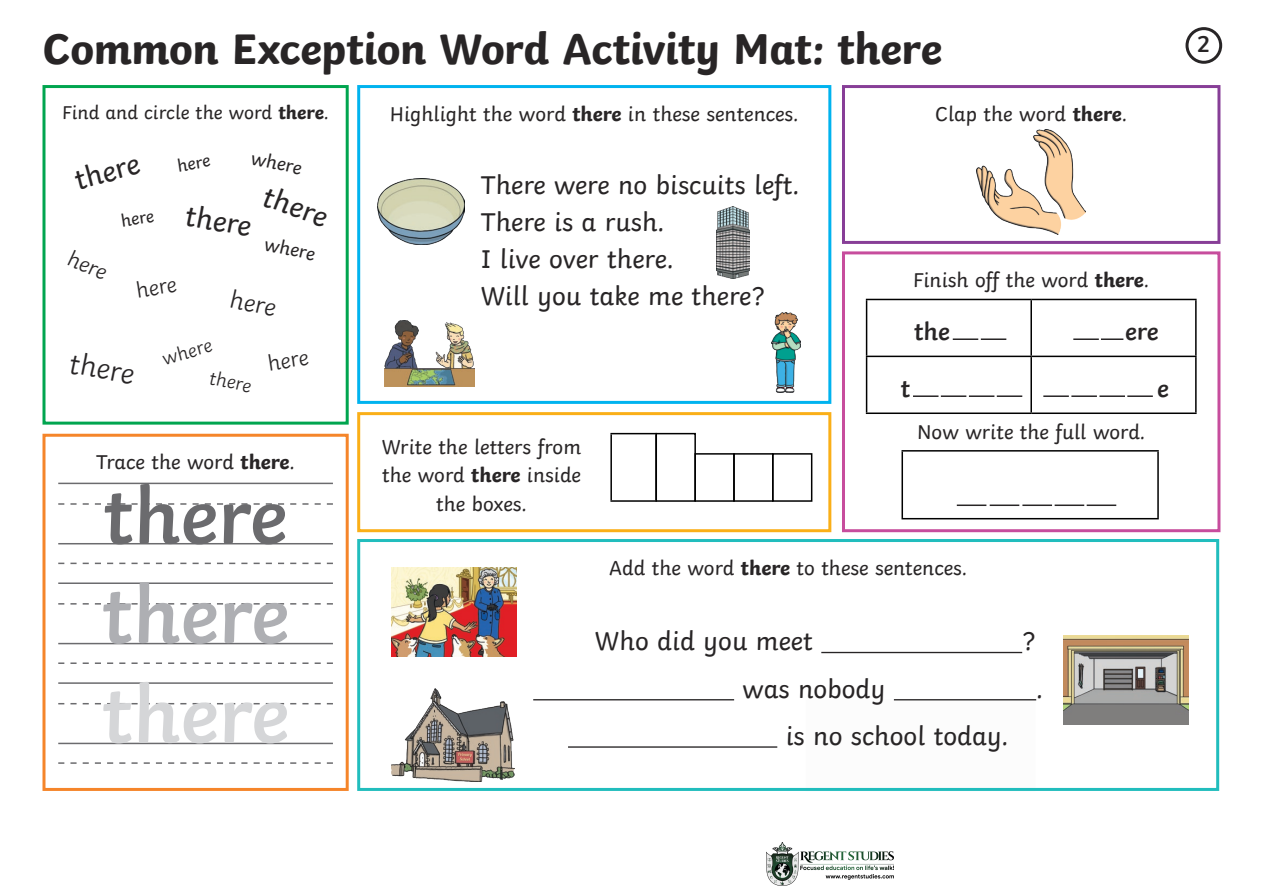
<style>
.page{position:relative;width:1263px;height:893px;background:#fff}
.page>*{position:absolute;margin:0;border:0;box-sizing:border-box;transform-origin:0 0}
.Underline{font:600 82.5px "Twinkl";color:#aeafb3}
.Underline-2{font:600 82.5px "Twinkl";color:#d5d6d8}
.Underline-3{font:600 81px "Twinkl";color:#6b6b6e}
.Heading{font:700 45px "Twinkl";letter-spacing:-.01em;color:#282526}
.Underline-4{font:30px "Twinkl";color:#282526}
.Underline-5{font:300 30px "Twinkl";color:#282526}
.Body_Copy{font:27px "Twinkl";color:#282526}
.Underline-6{font:600 25.5px "Twinkl";color:#282526}
.Underline-7{font:300 25.5px "Twinkl";color:#282526}
.Mat_Number{font:600 24px "Twinkl";color:#282526}
.Underline-8{font:300 22.5px "Twinkl";color:#282526}
.Body_Copy-2{font:21px/28.5px "Twinkl";color:#282526;text-align:center}
.Underline-9{font:21px "Twinkl";color:#282526}
.Body_Copy-3{font:19.5px "Twinkl";color:#282526}
.Underline-10{font:19.5px "Twinkl";color:#282526}
.Underline-11{font:300 19.5px "Twinkl";color:#282526}
.Underline-12{font:18px "Twinkl";color:#282526}
.s1{font-weight:700}
</style>
<div class="page">
<div style="left:42px;top:85px;width:307px;height:340px;border:3px solid #00a54f"></div>
<div style="left:357px;top:85px;width:474px;height:319px;border:3px solid #00b3ef"></div>
<div style="left:42px;top:434px;width:307px;height:357px;border:3px solid #f5852a"></div>
<hr style="left:821px;top:652px;width:201px;height:1px;background:#282526">
<hr style="left:533px;top:699px;width:201px;height:1px;background:#282526">
<hr style="left:894px;top:699px;width:142px;height:1px;background:#282526">
<hr style="left:568px;top:746px;width:209px;height:2px;background:#282526">
<div style="left:357px;top:539px;width:862px;height:252px;border:3px solid #21bdbd"></div>
<div style="left:842px;top:85px;width:378px;height:159px;border:3px solid #873e97"></div>
<div style="left:842px;top:251px;width:378px;height:281px;border:3px solid #c74d9d"></div>
<div style="left:1185px;top:27px;width:37px;height:37px;border:3px solid #282526;border-radius:50%"></div>
<div style="left:357px;top:412px;width:474px;height:120px;border:3px solid #faaf18"></div>
<img style="left:977px;top:129px;width:109px;height:106px">
<hr style="left:866px;top:299px;width:165px;height:1px;background:#000">
<hr style="left:866px;top:300px;width:1px;height:56px;background:#000">
<hr style="left:1031px;top:299px;width:165px;height:1px;background:#000">
<hr style="left:1030px;top:300px;width:2px;height:56px;background:#000">
<hr style="left:1195px;top:300px;width:1px;height:56px;background:#000">
<hr style="left:866px;top:356px;width:165px;height:1px;background:#000">
<hr style="left:866px;top:357px;width:1px;height:55px;background:#000">
<hr style="left:1031px;top:356px;width:165px;height:1px;background:#000">
<hr style="left:1030px;top:357px;width:2px;height:55px;background:#000">
<hr style="left:1195px;top:357px;width:1px;height:55px;background:#000">
<hr style="left:866px;top:412px;width:165px;height:2px;background:#000">
<hr style="left:1031px;top:412px;width:165px;height:2px;background:#000">
<hr style="left:901px;top:450px;width:258px;height:2px;background:#000">
<hr style="left:901px;top:452px;width:2px;height:66px;background:#000">
<hr style="left:1157px;top:452px;width:2px;height:66px;background:#000">
<hr style="left:901px;top:518px;width:258px;height:1px;background:#000">
<hr style="left:58px;top:543px;width:275px;height:1px;background:#6b6b6e">
<svg style="left:58px;top:503px;width:275px;height:2px"></svg>
<hr style="left:58px;top:483px;width:275px;height:1px;background:#6b6b6e">
<svg style="left:58px;top:563px;width:275px;height:1px"></svg>
<hr style="left:58px;top:643px;width:275px;height:1px;background:#6b6b6e">
<svg style="left:58px;top:603px;width:275px;height:2px"></svg>
<hr style="left:58px;top:582px;width:275px;height:2px;background:#6b6b6e">
<svg style="left:58px;top:662px;width:275px;height:2px"></svg>
<hr style="left:58px;top:743px;width:275px;height:1px;background:#6b6b6e">
<svg style="left:58px;top:703px;width:275px;height:1px"></svg>
<hr style="left:58px;top:682px;width:275px;height:2px;background:#6b6b6e">
<svg style="left:58px;top:762px;width:275px;height:2px"></svg>
<hr style="left:990px;top:504px;width:29px;height:2px;background:#282526">
<hr style="left:957px;top:504px;width:29px;height:2px;background:#282526">
<hr style="left:1022px;top:504px;width:30px;height:2px;background:#282526">
<hr style="left:953px;top:338px;width:25px;height:2px;background:#282526">
<hr style="left:941px;top:395px;width:25px;height:2px;background:#282526">
<hr style="left:913px;top:395px;width:25px;height:2px;background:#282526">
<hr style="left:1071px;top:395px;width:26px;height:2px;background:#282526">
<hr style="left:1043px;top:395px;width:26px;height:2px;background:#282526">
<hr style="left:981px;top:338px;width:25px;height:2px;background:#282526">
<hr style="left:969px;top:395px;width:25px;height:2px;background:#282526">
<hr style="left:1099px;top:395px;width:26px;height:2px;background:#282526">
<hr style="left:997px;top:395px;width:25px;height:2px;background:#282526">
<hr style="left:1127px;top:395px;width:26px;height:2px;background:#282526">
<hr style="left:1073px;top:338px;width:26px;height:2px;background:#282526">
<hr style="left:1055px;top:504px;width:29px;height:2px;background:#282526">
<hr style="left:1087px;top:504px;width:29px;height:2px;background:#282526">
<hr style="left:1101px;top:338px;width:22px;height:2px;background:#282526">
<hr style="left:610px;top:500px;width:47px;height:2px;background:#000">
<hr style="left:610px;top:434px;width:2px;height:66px;background:#000">
<hr style="left:610px;top:433px;width:47px;height:1px;background:#000">
<div style="left:655px;top:433px;width:41px;height:69px;border:2px solid #000"></div>
<div style="left:694px;top:453px;width:41px;height:49px;border:2px solid #000"></div>
<div style="left:733px;top:453px;width:40px;height:49px;border:2px solid #000"></div>
<div style="left:772px;top:453px;width:40px;height:49px;border:2px solid #000"></div>
<img style="left:377px;top:179px;width:88px;height:65px">
<img style="left:385px;top:320px;width:89px;height:67px">
<img style="left:716px;top:206px;width:33px;height:72px">
<img style="left:772px;top:313px;width:28px;height:80px">
<img style="left:391px;top:568px;width:125px;height:88px">
<img style="left:391px;top:689px;width:123px;height:93px">
<img style="left:1063px;top:636px;width:125px;height:88px">
<img style="left:767px;top:842px;width:126px;height:44px">
<p class="Heading" style="left:42px;top:12px;width:901px">Common Exception Word Activity Mat: there</p>
<p class="Mat_Number" style="left:1196px;top:25px;width:16px">2</p>
<p class="Body_Copy-3" style="left:62px;top:98px;width:268px">Find and circle the word <span class="s1">there</span>.</p>
<p class="Body_Copy-2" style="left:390px;top:98px;width:410px">Highlight the word <span class="s1">there</span> in these sentences.</p>
<p class="Underline-4" style="left:69px;top:159px;width:68px;rotate:-16deg">there</p>
<p class="Underline-12" style="left:119px;top:207px;width:35px;rotate:-10deg">here</p>
<p class="Underline-12" style="left:175px;top:152px;width:35px;rotate:-10deg">here</p>
<p class="Underline-10" style="left:254px;top:143px;width:53px;rotate:12deg">where</p>
<p class="Underline-4" style="left:190px;top:192px;width:68px;rotate:10deg">there</p>
<p class="Underline-4" style="left:272px;top:173px;width:68px;rotate:20deg">there</p>
<p class="Underline-8" style="left:76px;top:241px;width:42px;rotate:24deg">here</p>
<p class="Underline-8" style="left:133px;top:274px;width:42px;rotate:-10deg">here</p>
<p class="Underline-10" style="left:268px;top:229px;width:53px;rotate:12deg">where</p>
<p class="Underline-7" style="left:234px;top:280px;width:48px;rotate:12deg">here</p>
<p class="Underline-5" style="left:74px;top:340px;width:67px;rotate:10deg">there</p>
<p class="Underline-11" style="left:159px;top:345px;width:52px;rotate:-16deg">where</p>
<p class="Underline-11" style="left:213px;top:363px;width:44px;rotate:12deg">there</p>
<p class="Underline-8" style="left:265px;top:347px;width:42px;rotate:-10deg">here</p>
<p class="Body_Copy" style="left:481px;top:164px;width:320px">There were no biscuits left.</p>
<p class="Body_Copy" style="left:481px;top:201px;width:185px">There is a rush.</p>
<p class="Body_Copy" style="left:481px;top:238px;width:194px">I live over there.</p>
<p class="Body_Copy" style="left:481px;top:275px;width:285px">Will you take me there?</p>
<p class="Underline-9" style="left:935px;top:98px;width:193px">Clap the word <span class="s1">there</span>.</p>
<p class="Body_Copy-2" style="left:913px;top:264px;width:238px">Finish off the word <span class="s1">there</span>.</p>
<p class="Underline-6" style="left:914px;top:311px;width:38px">the</p>
<p class="Underline-6" style="left:1125px;top:311px;width:35px">ere</p>
<p class="Underline-6" style="left:901px;top:368px;width:11px">t</p>
<p class="Underline-6" style="left:1157px;top:368px;width:13px">e</p>
<p class="Underline-9" style="left:96px;top:446px;width:200px">Trace the word <span class="s1">there</span>.</p>
<p class="Underline-3" style="left:103px;top:452px;width:185px">there</p>
<p class="Underline" style="left:102px;top:549px;width:189px">there</p>
<p class="Underline-2" style="left:102px;top:649px;width:189px">there</p>
<p class="Body_Copy-2" style="left:382px;top:430px;width:201px">Write the letters from the word <span class="s1">there</span> inside the boxes.</p>
<p class="Body_Copy-2" style="left:917px;top:416px;width:230px">Now write the full word.</p>
<p class="Body_Copy-2" style="left:609px;top:552px;width:360px">Add the word <span class="s1">there</span> to these sentences.</p>
<p class="Body_Copy" style="left:595px;top:621px;width:219px">Who did you meet</p>
<p class="Body_Copy" style="left:1022px;top:621px;width:15px">?</p>
<p class="Body_Copy" style="left:742px;top:668px;width:145px">was nobody</p>
<p class="Body_Copy" style="left:1036px;top:668px;width:8px">.</p>
<p class="Body_Copy" style="left:786px;top:715px;width:224px">is no school today.</p>
</div>
